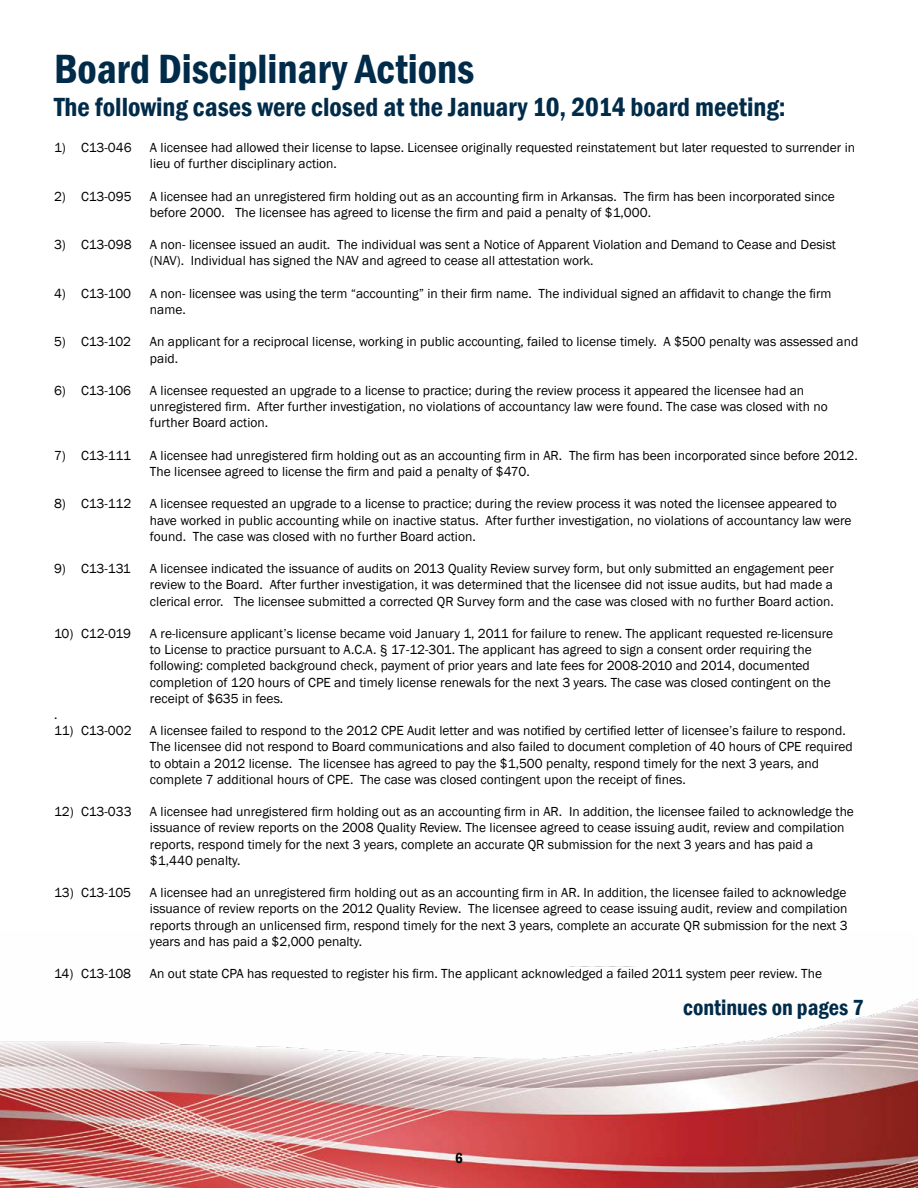
<style>
.page{position:relative;width:918px;height:1188px;background:#fff}
.page>*{position:absolute;margin:0;border:0;box-sizing:border-box;transform-origin:0 0}
.t1{font:600 condensed 42px "Franklin Gothic";color:#002b49}
.t2{font:600 condensed 27px "Franklin Gothic";color:#002b49}
.t3{font:600 condensed 22.5px "Franklin Gothic";color:#002b49}
.t4{font:600 condensed 15px "Franklin Gothic";color:#000}
.t5{font:13.5px/16.2px "Franklin Gothic";color:#000}
</style>
<div class="page">
<img style="left:0;top:966px;width:918px;height:222px">
<h1 class="t1" style="left:54px;top:41px;width:422px">Board Disciplinary Actions</h1>
<h2 class="t2" style="left:54px;top:89px;width:733px">The following cases were closed at the January 10, 2014 board meeting:</h2>
<p class="t5" style="left:54px;top:140px;width:79px">1) C13-046</p>
<p class="t5" style="left:150px;top:140px;width:707px">A licensee had allowed their license to lapse. Licensee originally requested reinstatement but later requested to surrender in lieu of further disciplinary action.</p>
<p class="t5" style="left:54px;top:188px;width:79px">2) C13-095</p>
<p class="t5" style="left:150px;top:188px;width:686px">A licensee had an unregistered firm holding out as an accounting firm in Arkansas. The firm has been incorporated since before 2000. The licensee has agreed to license the firm and paid a penalty of $1,000.</p>
<p class="t5" style="left:54px;top:237px;width:79px">3) C13-098</p>
<p class="t5" style="left:150px;top:237px;width:688px">A non- licensee issued an audit. The individual was sent a Notice of Apparent Violation and Demand to Cease and Desist (NAV). Individual has signed the NAV and agreed to cease all attestation work.</p>
<p class="t5" style="left:54px;top:286px;width:79px">4) C13-100</p>
<p class="t5" style="left:150px;top:286px;width:683px">A non- licensee was using the term “accounting” in their firm name. The individual signed an affidavit to change the firm name.</p>
<p class="t5" style="left:54px;top:334px;width:79px">5) C13-102</p>
<p class="t5" style="left:150px;top:334px;width:710px">An applicant for a reciprocal license, working in public accounting, failed to license timely. A $500 penalty was assessed and paid.</p>
<p class="t5" style="left:54px;top:383px;width:79px">6) C13-106</p>
<p class="t5" style="left:150px;top:383px;width:679px">A licensee requested an upgrade to a license to practice; during the review process it appeared the licensee had an unregistered firm. After further investigation, no violations of accountancy law were found. The case was closed with no further Board action.</p>
<p class="t5" style="left:54px;top:448px;width:79px">7) C13-111</p>
<p class="t5" style="left:150px;top:448px;width:709px">A licensee had unregistered firm holding out as an accounting firm in AR. The firm has been incorporated since before 2012.<br>The licensee agreed to license the firm and paid a penalty of $470.</p>
<p class="t5" style="left:54px;top:496px;width:79px">8) C13-112</p>
<p class="t5" style="left:150px;top:496px;width:703px">A licensee requested an upgrade to a license to practice; during the review process it was noted the licensee appeared to have worked in public accounting while on inactive status. After further investigation, no violations of accountancy law were found. The case was closed with no further Board action.</p>
<p class="t5" style="left:54px;top:561px;width:78px">9) C13-131</p>
<p class="t5" style="left:150px;top:561px;width:685px;text-align:justify">A licensee indicated the issuance of audits on 2013 Quality Review survey form, but only submitted an engagement peer review to the Board. After further investigation, it was determined that the licensee did not issue audits, but had made a clerical error. The licensee submitted a corrected QR Survey form and the case was closed with no further Board action.</p>
<p class="t5" style="left:54px;top:626px;width:79px">10) C12-019</p>
<p class="t5" style="left:150px;top:626px;width:685px">A re-licensure applicant’s license became void January 1, 2011 for failure to renew. The applicant requested re-licensure to License to practice pursuant to A.C.A. § 17-12-301. The applicant has agreed to sign a consent order requiring the following: completed background check, payment of prior years and late fees for 2008-2010 and 2014, documented completion of 120 hours of CPE and timely license renewals for the next 3 years. The case was closed contingent on the receipt of $635 in fees.</p>
<p class="t5" style="left:54px;top:707px;width:5px">.</p>
<p class="t5" style="left:54px;top:723px;width:79px">11) C13-002</p>
<p class="t5" style="left:150px;top:723px;width:704px">A licensee failed to respond to the 2012 CPE Audit letter and was notified by certified letter of licensee’s failure to respond.<br>The licensee did not respond to Board communications and also failed to document completion of 40 hours of CPE required to obtain a 2012 license. The licensee has agreed to pay the $1,500 penalty, respond timely for the next 3 years, and complete 7 additional hours of CPE. The case was closed contingent upon the receipt of fines.</p>
<p class="t5" style="left:54px;top:804px;width:79px">12) C13-033</p>
<p class="t5" style="left:150px;top:804px;width:706px">A licensee had unregistered firm holding out as an accounting firm in AR. In addition, the licensee failed to acknowledge the issuance of review reports on the 2008 Quality Review. The licensee agreed to cease issuing audit, review and compilation reports, respond timely for the next 3 years, complete an accurate QR submission for the next 3 years and has paid a $1,440 penalty.</p>
<p class="t5" style="left:54px;top:885px;width:79px">13) C13-105</p>
<p class="t5" style="left:150px;top:885px;width:699px;text-align:justify">A licensee had an unregistered firm holding out as an accounting firm in AR. In addition, the licensee failed to acknowledge issuance of review reports on the 2012 Quality Review. The licensee agreed to cease issuing audit, review and compilation reports through an unlicensed firm, respond timely for the next 3 years, complete an accurate QR submission for the next 3 years and has paid a $2,000 penalty.</p>
<p class="t5" style="left:54px;top:966px;width:79px">14) C13-108</p>
<p class="t5" style="left:150px;top:966px;width:674px">An out state CPA has requested to register his firm. The applicant acknowledged a failed 2011 system peer review. The</p>
<p class="t4" style="left:455px;top:1148px;width:9px">6</p>
<h3 class="t3" style="left:683px;top:992px;width:182px">continues on pages 7</h3>
</div>
